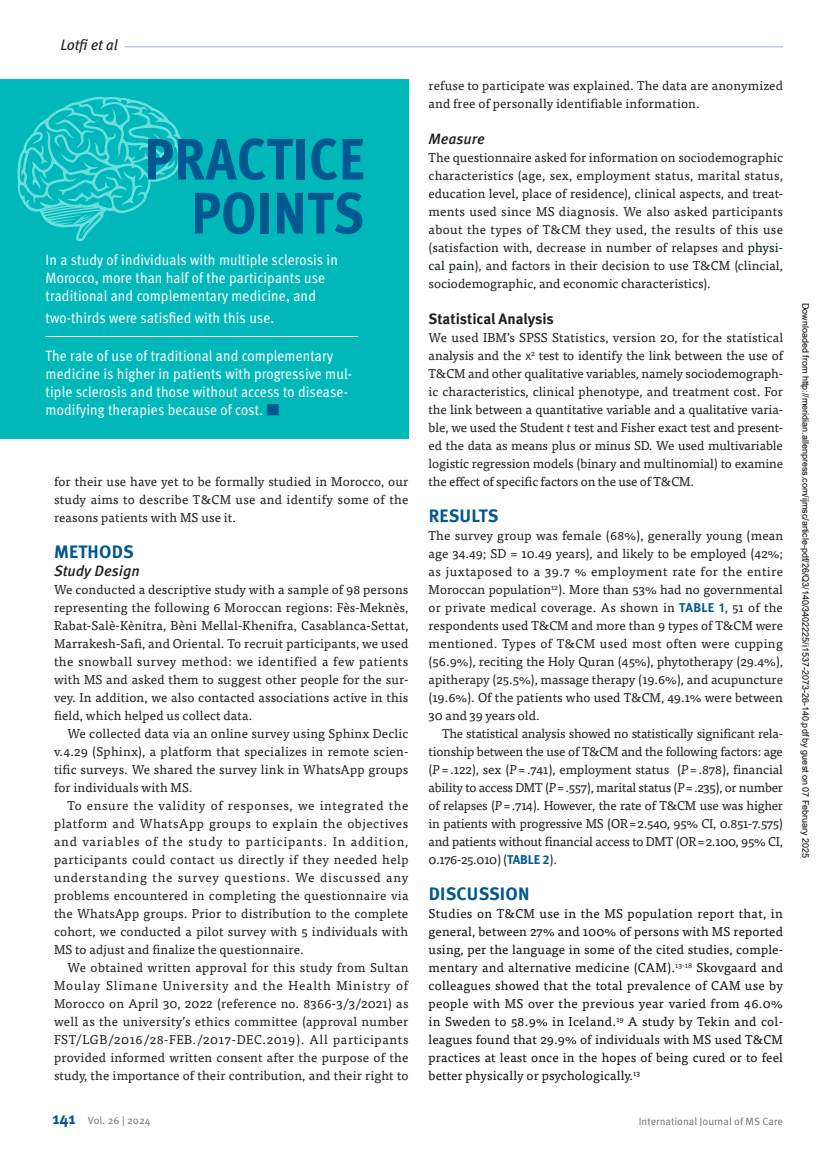
<style>
.page{position:relative;width:837px;height:1161px;background:#fff}
.page>*{position:absolute;margin:0;border:0;box-sizing:border-box;transform-origin:0 0}
.t1{font:800 condensed 58.5px/54px "Meta Pro";letter-spacing:.01em;color:#005890;text-align:right}
.t2{font:700 18px "Meta Pro";letter-spacing:.01em;color:#005890}
.t3{font:condensed 15px/18px "Meta Pro";letter-spacing:.01em;color:#fff;scale:1.04 1}
.t4{font:700 15px "Meta Pro";letter-spacing:-.01em;color:#231f20}
.t5{font:italic 500 15px "Meta Pro";letter-spacing:-.005em;color:#231f20}
.t6{font:italic 15px "Meta Pro";letter-spacing:-.015em;color:#231f20}
.t7{font:12.75px/18px "Tisa Pro";letter-spacing:.01em;color:#231f20;text-align:justify}
.t8{font:12.75px/18px "Tisa Pro";letter-spacing:.01em;color:#0e1118;text-align:justify}
.t9{font:10.5px "Meta Pro Norm";color:#6c6d70}
.t10{font:9px "Arial";color:#000}
.s1{color:#005890}
.s2{color:#061b1c}
.s3{font-family:"Meta Pro Norm"}
.s4{font-style:italic}
.s5{font-family:"Meta Pro";font-weight:700;color:#005890}
.s6{font-family:"Meta Pro";font-weight:700;font-size:16.5px;color:#005890}
</style>
<div class="page">
<hr style="left:125px;top:46px;width:658px;height:2px;background:#c1cde2">
<div style="left:0;top:80px;width:408px;height:359px;background:#00b8b9"></div>
<svg style="left:17px;top:96px;width:166px;height:145px"></svg>
<hr style="left:46px;top:336px;width:312px;height:1px;background:#fff">
<p class="t6" style="left:60px;top:33px;width:59px">Lotfi et al</p>
<h1 class="t1" style="left:144px;top:130px;width:222px">PRACTICE<br>POINTS</h1>
<p class="t3" style="left:46px;top:250px;width:283px">In a study of individuals with multiple sclerosis in<br>Morocco, more than half of the participants use traditional and complementary medicine, and</p>
<p class="t3" style="left:46px;top:307px;width:222px">two-thirds were satisfied with this use.</p>
<p class="t3" style="left:46px;top:346px;width:296px">The rate of use of traditional and complementary medicine is higher in patients with progressive mul&shy;tiple sclerosis and those without access to disease&shy;modifying therapies because of cost. <span class="s1">■</span></p>
<p class="t7" style="left:54px;top:472px;width:356px">for their use have yet to be formally studied in Morocco, our study aims to describe T&amp;CM use and identify some of the reasons patients with MS use it.</p>
<h2 class="t2" style="left:54px;top:538px;width:81px">METHODS</h2>
<p class="t5" style="left:54px;top:559px;width:87px">Study Design</p>
<p class="t7" style="left:54px;top:580px;width:356px">We conducted a descriptive study with a sample of 98 persons representing the following 6 Moroccan regions: Fès-Meknès, Rabat-Salè-Kènitra, Bèni Mellal-Khenifra, Casablanca-Settat, Marrakesh-Safi, and Oriental. To recruit participants, we used the snowball survey method: we identified a few patients with MS and asked them to suggest other people for the sur&shy;vey. In addition, we also contacted associations active in this field, which helped us collect data.</p>
<p class="t7" style="left:54px;top:724px;width:356px;text-indent:14px">We collected data via an online survey using Sphinx Declic v.4.29 (Sphinx), a platform that specializes in remote scien&shy;tific surveys. We shared the survey link in WhatsApp groups for individuals with MS.</p>
<p class="t7" style="left:54px;top:796px;width:356px;text-indent:14px">To ensure the validity of responses, we integrated the platform and WhatsApp groups to explain the objectives and variables of the study to participants. In addition, participants could contact us directly if they needed help understanding the survey questions. We discussed any problems encountered in completing the questionnaire via the WhatsApp groups. Prior to distribution to the complete cohort, we conducted a pilot survey with 5 individuals with MS to adjust and finalize the questionnaire.</p>
<p class="t7" style="left:54px;top:958px;width:356px;text-indent:14px">We obtained written approval for this study from Sultan Moulay Slimane University and the Health Ministry of Morocco on April 30, 2022 (reference no. 8366-3/3/2021) as well as the university’s ethics committee (approval number FST/LGB/2016/28-FEB./2017-DEC.2019). All participants provided informed written consent after the purpose of the study, the importance of their contribution, and their right to</p>
<p class="t7" style="left:429px;top:76px;width:356px">refuse to participate was explained. The data are anonymized and free of personally identifiable information.</p>
<p class="t5" style="left:429px;top:127px;width:58px">Measure</p>
<p class="t7" style="left:429px;top:148px;width:356px">The questionnaire asked for information on sociodemographic characteristics (age, sex, employment status, marital status, education level, place of residence), clinical aspects, and treat&shy;ments used since MS diagnosis. We also asked participants about the types of T&amp;CM they used, the results of this use (satisfaction with, decrease in number of relapses and <span class="s2">physi&shy;cal pain</span>), and factors in their decision to use T&amp;CM (clincial, sociodemographic, and economic characteristics).</p>
<p class="t4" style="left:429px;top:307px;width:127px">Statistical Analysis</p>
<p class="t7" style="left:429px;top:328px;width:356px">We used IBM’s SPSS Statistics, version 20, for the statistical analysis and the <span class="s3">χ</span><sup>2</sup> test to identify the link between the use of T&amp;CM and other qualitative variables, namely sociodemograph&shy;ic characteristics, clinical phenotype, and treatment cost. For the link between a quantitative variable and a qualitative varia&shy;ble, we used the Student <span class="s4">t</span> test and Fisher exact test and present&shy;ed the data as means plus or minus SD. We used multivariable logistic regression models (binary and multinomial) to examine the effect of specific factors on the use of T&amp;CM.</p>
<h2 class="t2" style="left:429px;top:502px;width:71px">RESULTS</h2>
<p class="t7" style="left:429px;top:526px;width:356px">The survey group was female (68%), generally young (mean age 34.49; SD = 10.49 years), and likely to be employed (42%; as juxtaposed to a 39.7 % employment rate for the entire Moroccan population<sup>12</sup>). More than 53% had no governmental or private medical coverage. As shown in <span class="s5">TABLE 1</span>, 51 of the respondents used T&amp;CM and more than 9 types of T&amp;CM were mentioned. Types of T&amp;CM used most often were cupping (56.9%), reciting the Holy Quran (45%), phytotherapy (29.4%), apitherapy (25.5%), massage therapy (19.6%), and acupuncture (19.6%). Of the patients who used T&amp;CM, 49.1% were between 30 and 39 years old.</p>
<p class="t7" style="left:429px;top:724px;width:356px;text-indent:14px">The statistical analysis showed no statistically significant rela&shy;tionship between the use of T&amp;CM and the following factors: age (<span class="s4">P</span>=.122), sex (<span class="s4">P</span>=.741), employment status (<span class="s4">P</span>=.878), financial ability to access DMT (<span class="s4">P</span>=.557), marital status (<span class="s4">P</span>=.235), or number of relapses (<span class="s4">P</span>=.714). However, the rate of T&amp;CM use was higher in patients with progressive MS (OR=2.540, 95% CI, 0.851-7.575) and patients without financial access to DMT (OR=2.100, 95% CI, 0.176-25.010) (<span class="s5">TABLE 2</span>).</p>
<h2 class="t2" style="left:429px;top:880px;width:102px">DISCUSSION</h2>
<p class="t8" style="left:429px;top:904px;width:356px">Studies on T&amp;CM use in the MS population report that, in general, between 27% and 100% of persons with MS reported using, per the language in some of the cited studies, comple&shy;mentary and alternative medicine (CAM).<sup>13-18</sup> Skovgaard and colleagues showed that the total prevalence of CAM use by people with MS over the previous year varied from 46.0% in Sweden to 58.9% in Iceland.<sup>19</sup> A study by Tekin and col&shy;leagues found that 29.9% of individuals with MS used T&amp;CM practices at least once in the hopes of being cured or to feel better physically or psychologically.<sup>13</sup></p>
<p class="t9" style="left:52px;top:1113px;width:100px"><span class="s6">141</span> Vol. 26 | 2024</p>
<p class="t9" style="left:639px;top:1113px;width:146px">International Journal of MS Care</p>
<p class="t10" style="left:809px;top:303px;width:557px;rotate:90deg">Downloaded from http://meridian.allenpress.com/ijmsc/article-pdf/26/Q3/140/3402225/i1537-2073-26-140.pdf by guest on 07 February 2025</p>
</div>
